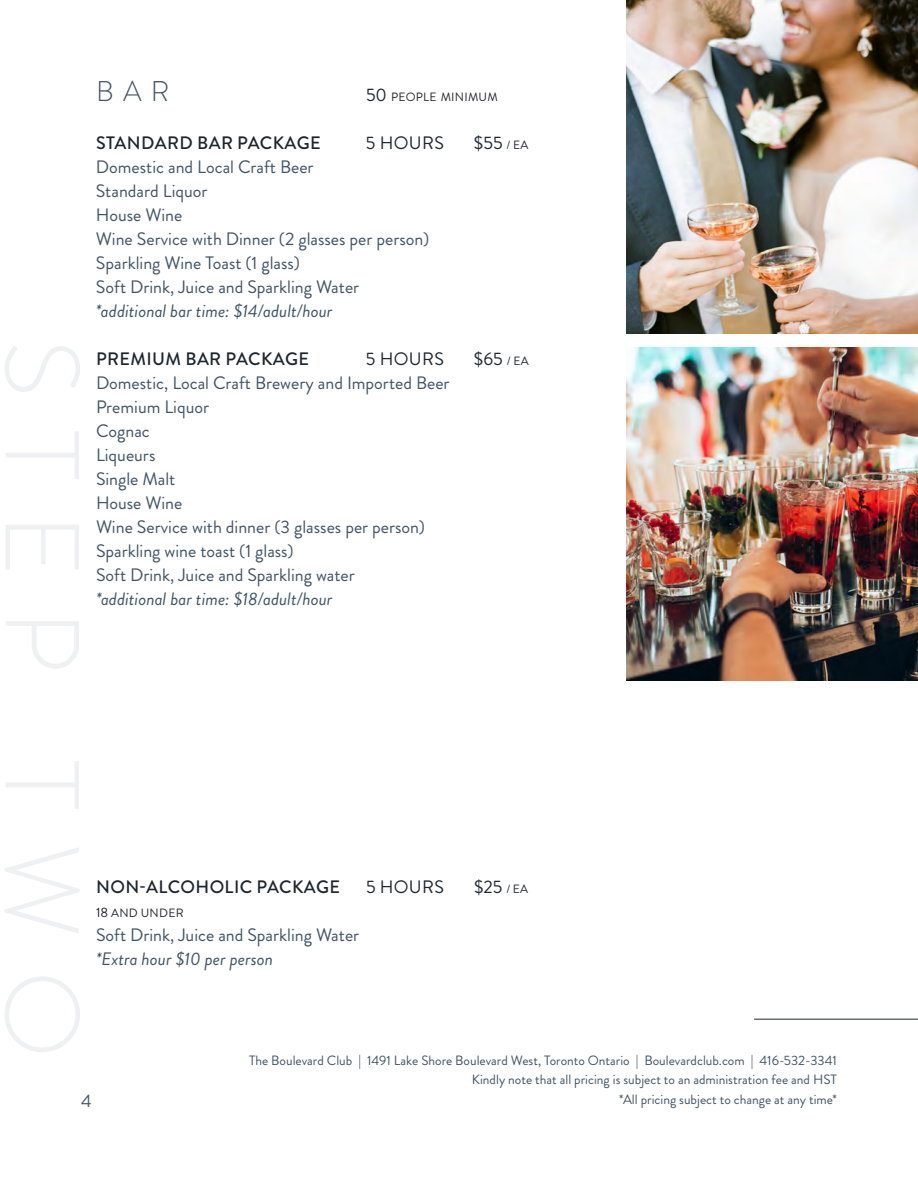
<style>
.page{position:relative;width:918px;height:1188px;background:#fff}
.page>*{position:absolute;margin:0;border:0;box-sizing:border-box;transform-origin:0 0}
.t1{font:300 28.5px "Brandon Grotesque";color:#415465}
.t2{font:18px/24px "Brandon Grotesque";color:#415465}
.t3{font:italic 18px "Brandon Grotesque";color:#415465}
.t4{font:500 18px "Brandon Grotesque";letter-spacing:.02em;color:#1d252d}
.t5{font:18px "Brandon Grotesque";letter-spacing:.02em;color:#1d252d}
.t6{font:13.5px/19.5px "Brandon Grotesque";color:#415465;text-align:right}
.t7{font:12px "Brandon Grotesque";letter-spacing:.02em;color:#1d252d}
.s1{font-size:18px}
.s2{font-size:12px}
.s3{font-size:13.5px}
</style>
<div class="page">
<hr style="left:754px;top:1019px;width:164px;height:1px;background:#1d252d">
<img style="left:626px;top:0;width:292px;height:333px">
<img style="left:626px;top:348px;width:292px;height:332px">
<h1 class="t1" style="left:96px;top:72px;width:75px">BAR</h1>
<p class="t7" style="left:366px;top:89px;width:133px"><span class="s1">50</span> PEOPLE MINIMUM</p>
<p class="t4" style="left:96px;top:130px;width:226px">STANDARD BAR PACKAGE</p>
<p class="t5" style="left:366px;top:130px;width:80px">5 HOURS</p>
<p class="t5" style="left:474px;top:130px;width:56px">$55 <span class="s2">/ EA</span></p>
<p class="t2" style="left:96px;top:155px;width:335px">Domestic and Local Craft Beer<br>Standard Liquor<br>House Wine<br>Wine Service with Dinner (2 glasses per person)<br>Sparkling Wine Toast (1 glass)<br>Soft Drink, Juice and Sparkling Water</p>
<p class="t3" style="left:96px;top:298px;width:238px">*additional bar time: $14/adult/hour</p>
<p class="t4" style="left:96px;top:346px;width:214px">PREMIUM BAR PACKAGE</p>
<p class="t5" style="left:366px;top:346px;width:80px">5 HOURS</p>
<p class="t5" style="left:474px;top:346px;width:56px">$65 <span class="s2">/ EA</span></p>
<p class="t2" style="left:96px;top:371px;width:355px">Domestic, Local Craft Brewery and Imported Beer<br>Premium Liquor<br>Cognac<br>Liqueurs<br>Single Malt<br>House Wine<br>Wine Service with dinner (3 glasses per person)<br>Sparkling wine toast (1 glass)<br>Soft Drink, Juice and Sparkling water</p>
<p class="t3" style="left:96px;top:586px;width:238px">*additional bar time: $18/adult/hour</p>
<p class="t4" style="left:96px;top:874px;width:245px">NON-ALCOHOLIC PACKAGE</p>
<p class="t5" style="left:366px;top:874px;width:80px">5 HOURS</p>
<p class="t5" style="left:474px;top:874px;width:56px">$25 <span class="s2">/ EA</span></p>
<p class="t7" style="left:96px;top:905px;width:89px"><span class="s3">18</span> AND UNDER</p>
<p class="t2" style="left:96px;top:923px;width:265px">Soft Drink, Juice and Sparkling Water</p>
<p class="t3" style="left:96px;top:946px;width:179px">*Extra hour $10 per person</p>
<p class="t2" style="left:81px;top:1089px;width:12px">4</p>
<p class="t6" style="left:249px;top:1050px;width:589px">The Boulevard Club | 1491 Lake Shore Boulevard West, Toronto Ontario | Boulevardclub.com | 416-532-3341<br>Kindly note that all pricing is subject to an administration fee and HST<br>*All pricing subject to change at any time*</p>
</div>
